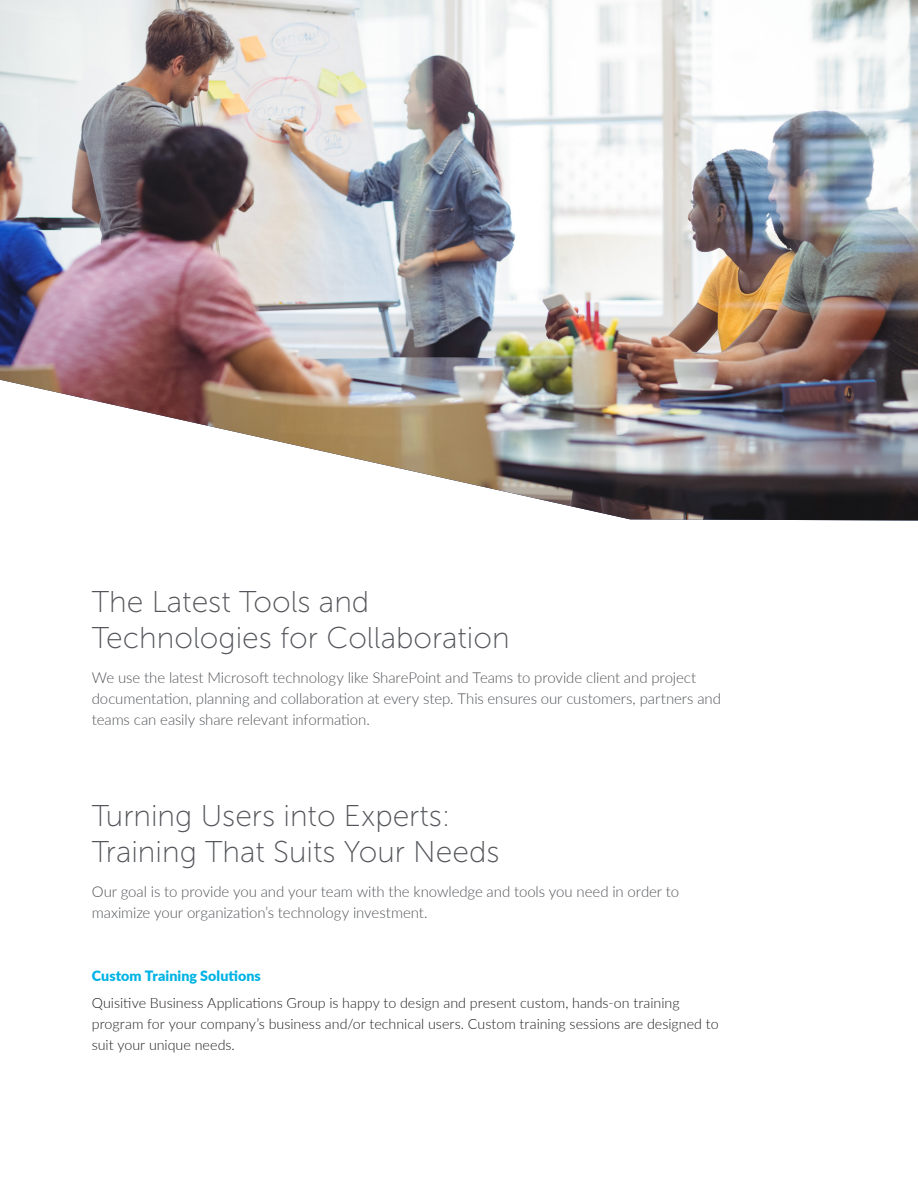
<style>
.page{position:relative;width:918px;height:1188px;background:#fff}
.page>*{position:absolute;margin:0;border:0;box-sizing:border-box;transform-origin:0 0}
.t1{font:30px/36px "Museo Sans 100";color:#54555a}
.Body_Text{font:300 15px/21px "Lato";letter-spacing:-.005em;color:#54555a}
.Body_Text-2{font:300 14.25px/21px "Lato";color:#231f20}
.Body_Text-3{font:900 14.25px "Lato";letter-spacing:.005em;color:#00b3e4}
</style>
<div class="page">
<img style="left:0;top:0;width:918px;height:520px">
<p class="t1" style="left:92px;top:584px;width:419px">The Latest Tools and<br>Technologies for Collaboration</p>
<p class="Body_Text" style="left:92px;top:666px;width:631px">We use the latest Microsoft technology like SharePoint and Teams to provide client and project documentation, planning and collaboration at every step. This ensures our customers, partners and teams can easily share relevant information.</p>
<p class="t1" style="left:92px;top:798px;width:409px">Turning Users into Experts:<br>Training That Suits Your Needs</p>
<p class="Body_Text" style="left:92px;top:880px;width:589px">Our goal is to provide you and your team with the knowledge and tools you need in order to maximize your organization’s technology investment.</p>
<p class="Body_Text-3" style="left:92px;top:965px;width:171px">Custom Training Solutions</p>
<p class="Body_Text-2" style="left:92px;top:992px;width:628px">Quisitive Business Applications Group is happy to design and present custom, hands-on training program for your company’s business and/or technical users. Custom training sessions are designed to suit your unique needs.</p>
</div>
